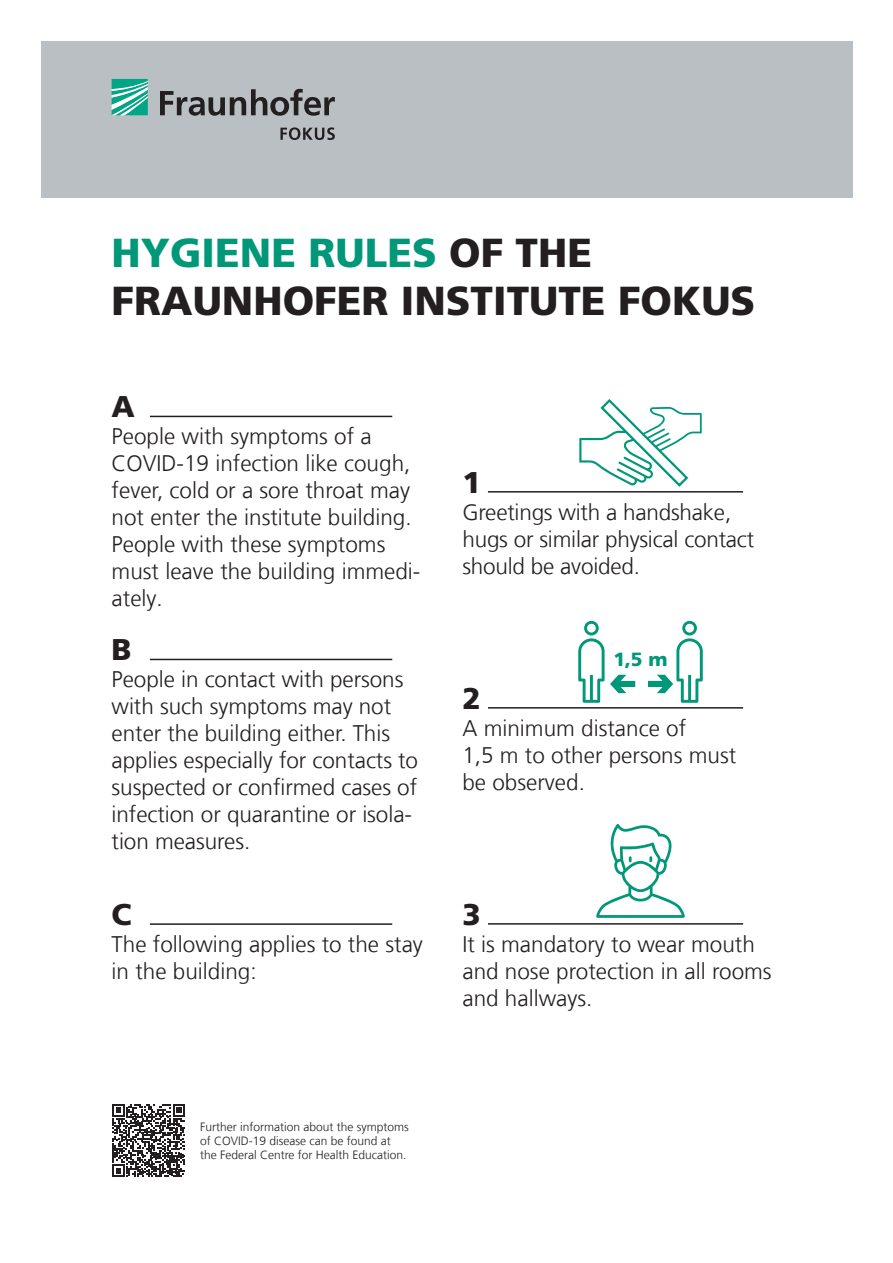
<style>
.page{position:relative;width:893px;height:1263px;background:#fff}
.page>*{position:absolute;margin:0;border:0;box-sizing:border-box;transform-origin:0 0}
.t1{font:900 40.5px/48px "Frutiger LT Com";color:#231f20}
.t2{font:900 30px "Frutiger LT Com";color:#231f20}
.t3{font:300 22.5px/27px "Frutiger LT Com";color:#231f20}
.t4{font:900 19.2px "Frutiger LT Com";color:#009879}
.t5{font:300 12px/14.4px "Frutiger LT Com";color:#231f20}
.s1{color:#009879}
</style>
<div class="page">
<div style="left:41px;top:41px;width:811px;height:156px;background:#babfc3"></div>
<svg style="left:112px;top:79px;width:36px;height:36px"></svg>
<svg style="left:160px;top:89px;width:175px;height:27px"></svg>
<svg style="left:280px;top:127px;width:55px;height:13px"></svg>
<hr style="left:150px;top:416px;width:242px;height:1px;background:#231f20">
<hr style="left:150px;top:659px;width:242px;height:1px;background:#231f20">
<hr style="left:150px;top:923px;width:242px;height:2px;background:#231f20">
<hr style="left:488px;top:491px;width:255px;height:2px;background:#231f20">
<hr style="left:488px;top:707px;width:255px;height:2px;background:#231f20">
<hr style="left:488px;top:923px;width:255px;height:2px;background:#231f20">
<svg style="left:579px;top:399px;width:123px;height:88px"></svg>
<svg style="left:578px;top:621px;width:57px;height:82px"></svg>
<svg style="left:648px;top:621px;width:55px;height:82px"></svg>
<svg style="left:596px;top:824px;width:89px;height:94px"></svg>
<svg style="left:112px;top:1104px;width:73px;height:73px"></svg>
<h1 class="t1" style="left:112px;top:229px;width:645px"><span class="s1">HYGIENE RULES</span> OF THE<br>FRAUNHOFER INSTITUTE FOKUS</h1>
<h2 class="t2" style="left:112px;top:389px;width:25px">A</h2>
<p class="t3" style="left:112px;top:423px;width:310px">People with symptoms of a<br>COVID-19 infection like cough, fever, cold or a sore throat may not enter the institute building.<br>People with these symptoms must leave the building immedi&shy;ately.</p>
<h2 class="t2" style="left:112px;top:632px;width:22px">B</h2>
<p class="t3" style="left:112px;top:666px;width:308px">People in contact with persons with such symptoms may not enter the building either. This applies especially for contacts to suspected or confirmed cases of infection or quarantine or isola&shy;tion measures.</p>
<h2 class="t2" style="left:112px;top:896px;width:22px">C</h2>
<p class="t3" style="left:112px;top:931px;width:313px">The following applies to the stay in the building:</p>
<h2 class="t2" style="left:462px;top:464px;width:20px">1</h2>
<p class="t3" style="left:462px;top:498px;width:293px">Greetings with a handshake, hugs or similar physical contact should be avoided.</p>
<p class="t4" style="left:613px;top:648px;width:56px">1,5 m</p>
<h2 class="t2" style="left:462px;top:680px;width:20px">2</h2>
<p class="t3" style="left:462px;top:714px;width:275px">A minimum distance of<br>1,5 m to other persons must be observed.</p>
<h2 class="t2" style="left:462px;top:896px;width:20px">3</h2>
<p class="t3" style="left:462px;top:930px;width:311px">It is mandatory to wear mouth and nose protection in all rooms and hallways.</p>
<p class="t5" style="left:200px;top:1119px;width:210px">Further information about the symptoms of COVID-19 disease can be found at the Federal Centre for Health Education.</p>
</div>
